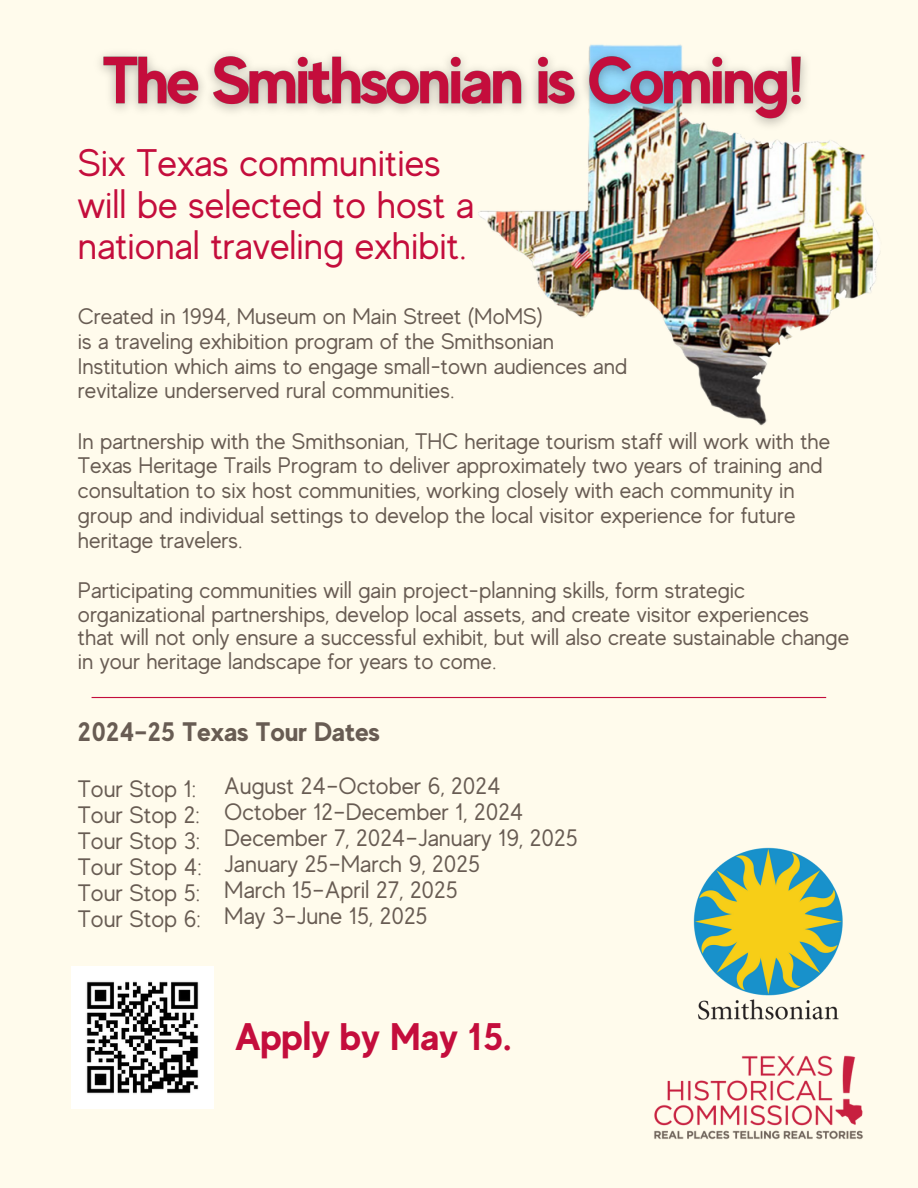
<style>
.page{position:relative;width:918px;height:1188px;background:#fffbec}
.page>*{position:absolute;margin:0;border:0;box-sizing:border-box;transform-origin:0 0}
.t1{font:38.4px/41.7px "MADE Evolve Sans";color:#c40d3c}
.t2{font:700 38.4px "MADE Evolve Sans";color:#c40d3c}
.t3{font:700 26.7px "MADE Evolve Sans";color:#685c53}
.t4{font:23.7px/25.8px "MADE Evolve Sans";color:#685c53}
.t5{font:22.5px/24.8px "MADE Evolve Sans";color:#685c53}
</style>
<div class="page">
<hr style="left:92px;top:697px;width:734px;height:1px;background:#c40d3c">
<img style="left:654px;top:1055px;width:209px;height:85px">
<img style="left:478px;top:138px;width:402px;height:288px">
<img style="left:693px;top:847px;width:150px;height:173px">
<img style="left:71px;top:966px;width:142px;height:142px">
<img style="left:100px;top:44px;width:706px;height:94px">
<h1 class="t1" style="left:78px;top:142px;width:398px">Six Texas communities will be selected to host a national traveling exhibit.</h1>
<p class="t5" style="left:78px;top:304px;width:551px">Created in 1994, Museum on Main Street (MoMS)<br>is a traveling exhibition program of the Smithsonian Institution which aims to engage small-town audiences and revitalize underserved rural communities.</p>
<p class="t5" style="left:78px;top:429px;width:754px">In partnership with the Smithsonian, THC heritage tourism staff will work with the Texas Heritage Trails Program to deliver approximately two years of training and consultation to six host communities, working closely with each community in group and individual settings to develop the local visitor experience for future heritage travelers.</p>
<p class="t5" style="left:78px;top:579px;width:773px;line-height:23.7px">Participating communities will gain project-planning skills, form strategic organizational partnerships, develop local assets, and create visitor experiences that will not only ensure a successful exhibit, but will also create sustainable change in your heritage landscape for years to come.</p>
<p class="t3" style="left:78px;top:716px;width:304px">2024–25 Texas Tour Dates</p>
<p class="t4" style="left:78px;top:776px;width:126px">Tour Stop 1:<br>Tour Stop 2:<br>Tour Stop 3:<br>Tour Stop 4:<br>Tour Stop 5:<br>Tour Stop 6:</p>
<p class="t4" style="left:224px;top:773px;width:355px">August 24–October 6, 2024<br>October 12–December 1, 2024<br>December 7, 2024–January 19, 2025<br>January 25–March 9, 2025<br>March 15–April 27, 2025<br>May 3–June 15, 2025</p>
<h1 class="t2" style="left:235px;top:1014px;width:278px">Apply by May 15.</h1>
</div>
